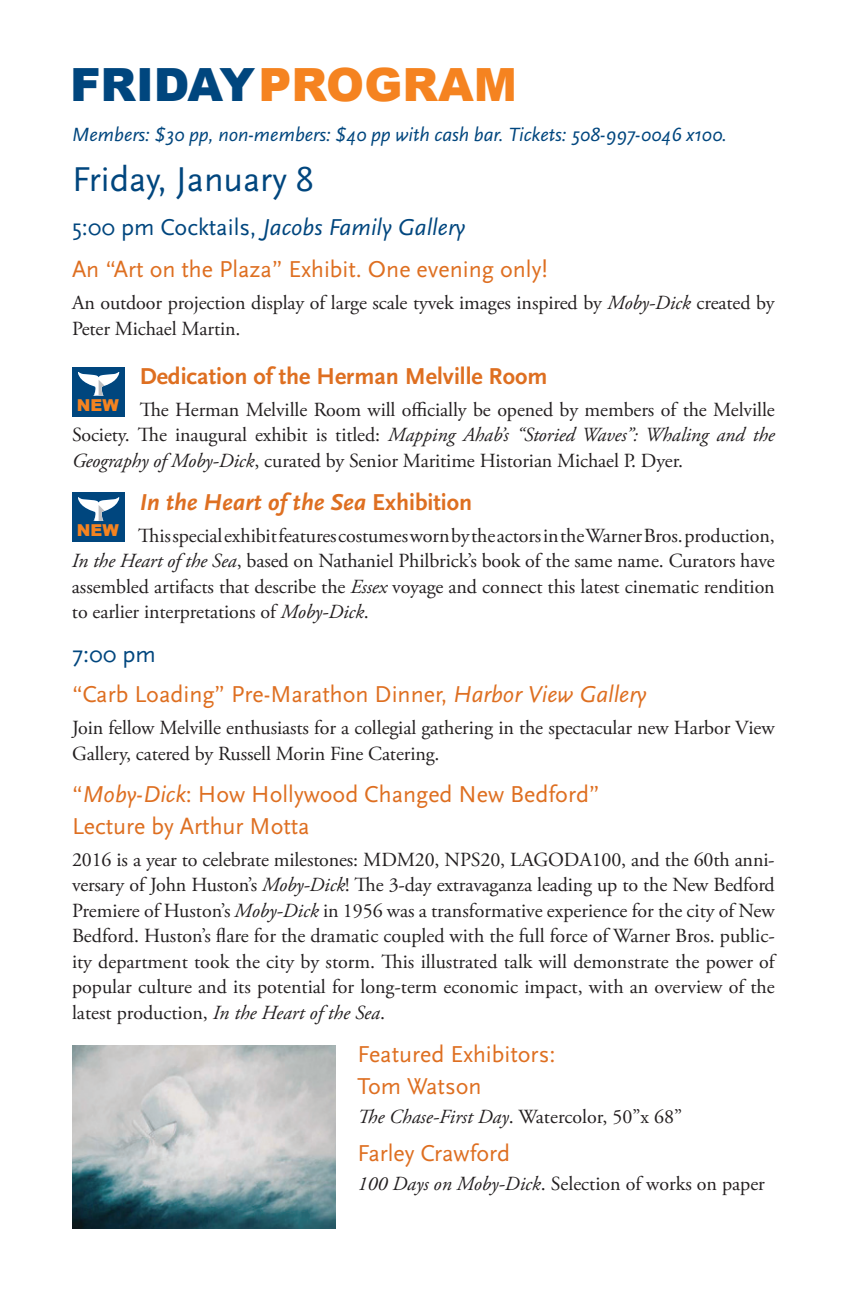
<style>
.page{position:relative;width:864px;height:1296px;background:#fff}
.page>*{position:absolute;margin:0;border:0;box-sizing:border-box;transform-origin:0 0}
.t1{font:900 45.8px "Arial";color:#f58320}
.t2{font:36px "Scala Sans";color:#00467e}
.t3{font:24px/32px "Scala Sans";color:#de6f21}
.t4{font:700 24px "Scala Sans";color:#de6f21}
.t5{font:italic 700 24px "Scala Sans";color:#de6f21}
.t6{font:20px/25.6px "Adobe Garamond Pro";letter-spacing:-.005em;color:#231f20;text-align:justify}
.t7{font:italic 20px "Scala Sans";letter-spacing:-.005em;color:#00467e}
.t8{font:900 16.4px "Arial";letter-spacing:.01em;color:#f58320}
.s1{color:#00467e}
.s2{font-style:italic;color:#00467e}
.s3{font-style:italic}
.s4{font-style:normal}
</style>
<div class="page">
<img style="left:72px;top:1045px;width:264px;height:183px">
<div style="left:72px;top:367px;width:53px;height:50px;background:#00467e"></div>
<svg style="left:78px;top:372px;width:42px;height:24px"></svg>
<div style="left:72px;top:493px;width:53px;height:49px;background:#00467e"></div>
<svg style="left:78px;top:497px;width:42px;height:24px"></svg>
<h1 class="t1" style="left:70px;top:52px;width:449px"><span class="s1">FRIDAY</span>PROGRAM</h1>
<p class="t7" style="left:72px;top:123px;width:657px">Members: $30 pp, non-members: $40 pp with cash bar. Tickets: 508-997-0046 x100.</p>
<h2 class="t2" style="left:72px;top:160px;width:243px">Friday, January 8</h2>
<p class="t3" style="left:72px;top:206px;width:477px;line-height:42.2px"><span class="s1">5:00 pm Cocktails,</span> <span class="s2">Jacobs Family Gallery<br></span>An “Art on the Plaza” Exhibit. One evening only!</p>
<p class="t6" style="left:72px;top:290px;width:704px">An outdoor projection display of large scale tyvek images inspired by <span class="s3">Moby-Dick</span> created by<br>Peter Michael Martin.</p>
<p class="t4" style="left:140px;top:363px;width:409px">Dedication of the Herman Melville Room</p>
<p class="t6" style="left:72px;top:397px;width:704px;text-indent:68px">The Herman Melville Room will officially be opened by members of the Melville Society. The inaugural exhibit is titled: <span class="s3">Mapping Ahab’s “Storied Waves”: Whaling and the Geography of Moby-Dick</span>, curated by Senior Maritime Historian Michael P. Dyer.</p>
<p class="t5" style="left:140px;top:490px;width:334px">In the Heart of the Sea <span class="s4">Exhibition</span></p>
<p class="t6" style="left:72px;top:523px;width:704px;text-indent:66px">This special exhibit features costumes worn by the actors in the Warner Bros. production, <span class="s3">In the Heart of the Sea</span>, based on Nathaniel Philbrick’s book of the same name. Curators have assembled artifacts that describe the <span class="s3">Essex</span> voyage and connect this latest cinematic rendition to earlier interpretations of <span class="s3">Moby-Dick</span>.</p>
<p class="t3" style="left:72px;top:634px;width:576px;line-height:40.8px"><span class="s1">7:00 pm<br></span>“Carb Loading” Pre-Marathon Dinner, <span class="s3">Harbor View Gallery</span></p>
<p class="t6" style="left:72px;top:716px;width:704px">Join fellow Melville enthusiasts for a collegial gathering in the spectacular new Harbor View<br>Gallery, catered by Russell Morin Fine Catering.</p>
<p class="t3" style="left:72px;top:779px;width:529px">“<span class="s3">Moby-Dick</span>: How Hollywood Changed New Bedford”<br>Lecture by Arthur Motta</p>
<p class="t6" style="left:72px;top:847px;width:704px">2016 is a year to celebrate milestones: MDM20, NPS20, LAGODA100, and the 60th anni&shy;versary of John Huston’s <span class="s3">Moby-Dick</span>! The 3-day extravaganza leading up to the New Bedford Premiere of Huston’s <span class="s3">Moby-Dick</span> in 1956 was a transformative experience for the city of New Bedford. Huston’s flare for the dramatic coupled with the full force of Warner Bros. public&shy;ity department took the city by storm. This illustrated talk will demonstrate the power of popular culture and its potential for long-term economic impact, with an overview of the latest production, <span class="s3">In the Heart of the Sea</span>.</p>
<p class="t3" style="left:357px;top:1039px;width:199px">Featured Exhibitors:<br>Tom Watson</p>
<p class="t6" style="left:357px;top:1104px;width:326px"><span class="s3">The Chase-First Day</span>. Watercolor, 50”x 68”</p>
<p class="t3" style="left:357px;top:1137px;width:154px">Farley Crawford</p>
<p class="t6" style="left:357px;top:1171px;width:409px"><span class="s3">100 Days on Moby-Dick</span>. Selection of works on paper</p>
<p class="t8" style="left:77px;top:393px;width:44px">NEW</p>
<p class="t8" style="left:77px;top:519px;width:44px">NEW</p>
</div>
